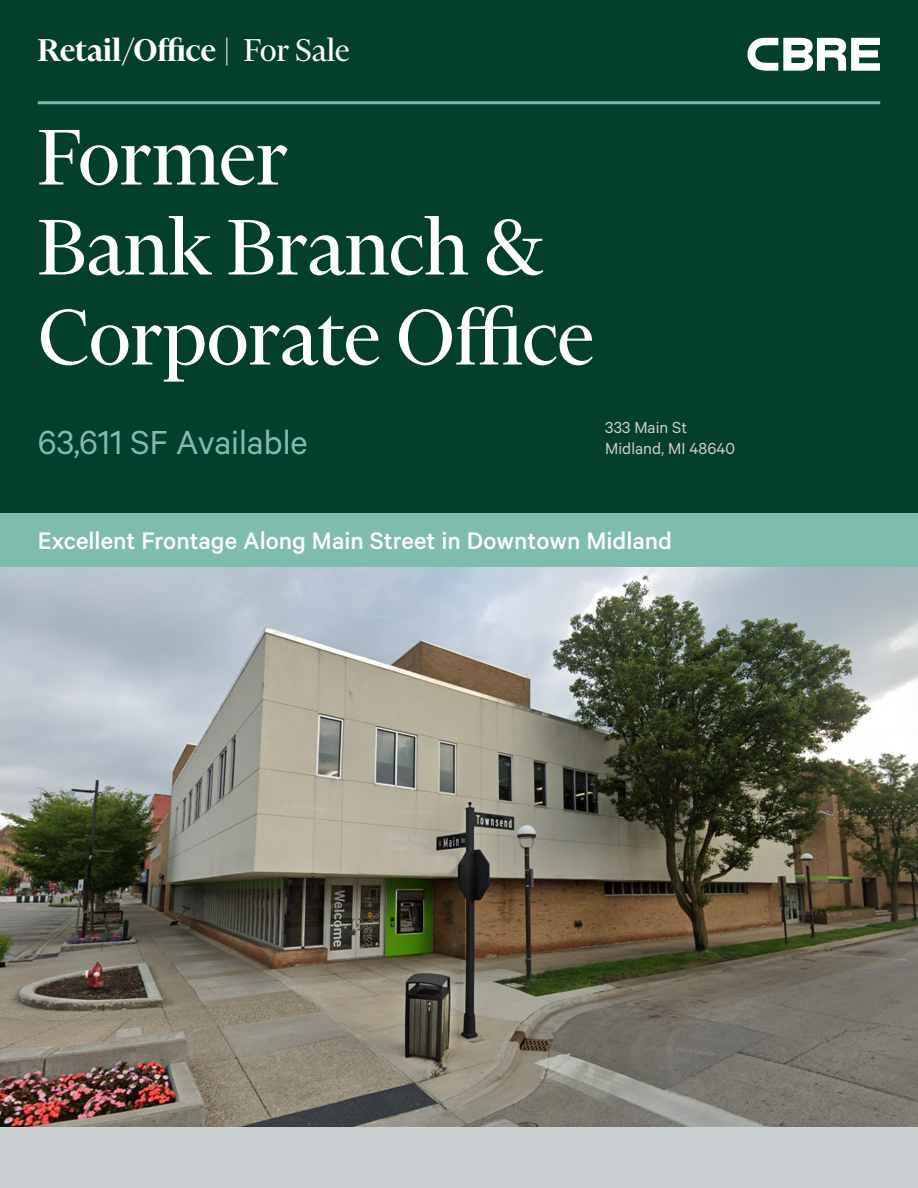
<style>
.page{position:relative;width:918px;height:1188px;background:#023f2c}
.page>*{position:absolute;margin:0;border:0;box-sizing:border-box;transform-origin:0 0}
.Heading_Large{font:90px/90px "Financier Display";color:#fff}
.Heading_Large-2{font:37.5px "Calibre";color:#80bbad}
.t1{font:600 36px "Financier Display";color:#fff}
.t2{font:500 27px "Calibre";color:#fff}
.t3{font:18px/21px "Calibre";color:#cbccca}
.s1{font-weight:400}
</style>
<div class="page">
<div style="left:0;top:513px;width:918px;height:675px;background:#cad0d2"></div>
<img style="left:0;top:567px;width:918px;height:559px">
<svg style="left:747px;top:38px;width:133px;height:33px"></svg>
<hr style="left:38px;top:101px;width:842px;height:3px;background:#7ebcad">
<div style="left:0;top:513px;width:918px;height:54px;background:#7ebcad"></div>
<p class="t1" style="left:38px;top:26px;width:313px">Retail/Office <span class="s1">| For Sale</span></p>
<p class="Heading_Large" style="left:38px;top:112px;width:558px">Former<br>Bank Branch &amp;<br>Corporate Office</p>
<p class="Heading_Large-2" style="left:38px;top:421px;width:271px">63,611 SF Available</p>
<p class="t3" style="left:605px;top:417px;width:132px">333 Main St<br>Midland, MI 48640</p>
<p class="t2" style="left:38px;top:525px;width:636px">Excellent Frontage Along Main Street in Downtown Midland</p>
</div>
